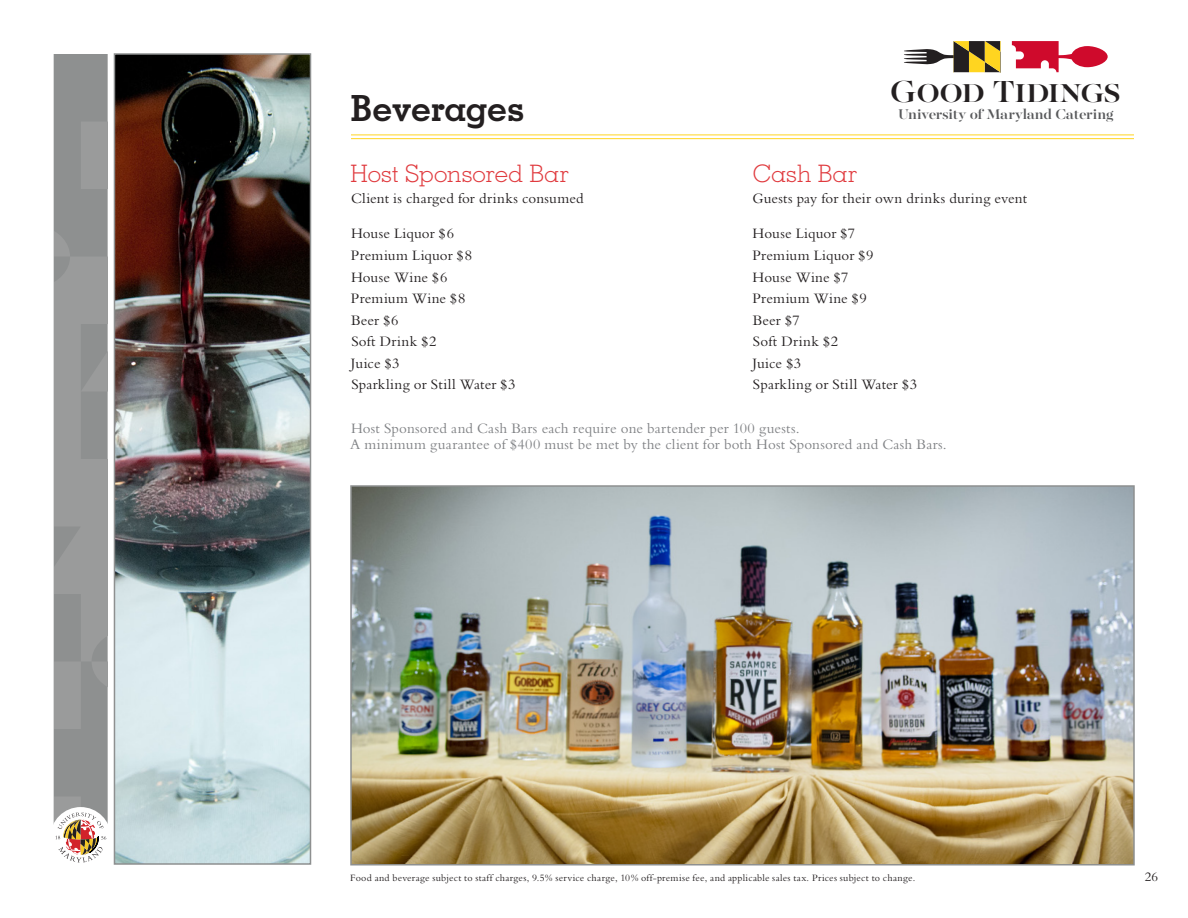
<style>
.page{position:relative;width:1188px;height:918px;background:#fff}
.page>*{position:absolute;margin:0;border:0;box-sizing:border-box;transform-origin:0 0}
.t1{font:700 36px "Memphis LT Std";letter-spacing:-.015em;color:#231f20}
.t2{font:500 33.9px "Majesti Banner";letter-spacing:-.02em;color:#231f20}
.t3{font:300 24px "Memphis LT Std";letter-spacing:.005em;color:#e03a3e}
.t4{font:500 15.6px "Majesti Banner";letter-spacing:-.01em;color:#58595b}
.t5{font:15px/21.6px "Bembo";letter-spacing:.01em;color:#231f20}
.t6{font:15px/16.5px "Bembo";letter-spacing:.01em;color:#808285}
.t7{font:13.5px "Bembo";color:#231f20}
.t8{font:10.2px "Bembo";letter-spacing:.025em;color:#231f20}
</style>
<div class="page">
<img style="left:117px;top:56px;width:191px;height:806px">
<div style="left:114px;top:53px;width:197px;height:812px;border:2px solid #8e9090"></div>
<svg style="left:54px;top:59px;width:54px;height:804px;background:#989898"></svg>
<hr style="left:351px;top:135px;width:783px;height:1px;background:#ffd420">
<hr style="left:351px;top:138px;width:783px;height:1px;background:#ffd420">
<svg style="left:1012px;top:41px;width:96px;height:31px"></svg>
<svg style="left:904px;top:41px;width:96px;height:31px"></svg>
<img style="left:353px;top:488px;width:779px;height:375px">
<div style="left:350px;top:485px;width:785px;height:381px;border:2px solid #8e9090"></div>
<h2 class="t2" style="left:890px;top:69px;width:232px">GOOD TIDINGS</h2>
<p class="t4" style="left:898px;top:104px;width:217px">University of Maryland Catering</p>
<h1 class="t1" style="left:351px;top:86px;width:176px">Beverages</h1>
<h3 class="t3" style="left:351px;top:159px;width:220px">Host Sponsored Bar</h3>
<p class="t5" style="left:351px;top:188px;width:234px">Client is charged for drinks consumed</p>
<p class="t5" style="left:351px;top:223px;width:166px">House Liquor $6<br>Premium Liquor $8<br>House Wine $6<br>Premium Wine $8<br>Beer $6<br>Soft Drink $2<br>Juice $3<br>Sparkling or Still Water $3</p>
<h3 class="t3" style="left:753px;top:159px;width:106px">Cash Bar</h3>
<p class="t5" style="left:753px;top:188px;width:276px">Guests pay for their own drinks during event</p>
<p class="t5" style="left:753px;top:223px;width:166px">House Liquor $7<br>Premium Liquor $9<br>House Wine $7<br>Premium Wine $9<br>Beer $7<br>Soft Drink $2<br>Juice $3<br>Sparkling or Still Water $3</p>
<p class="t6" style="left:350px;top:420px;width:598px">Host Sponsored and Cash Bars each require one bartender per 100 guests.<br>A minimum guarantee of $400 must be met by the client for both Host Sponsored and Cash Bars.</p>
<p class="t8" style="left:350px;top:872px;width:567px">Food and beverage subject to staff charges, 9.5% service charge, 10% off-premise fee, and applicable sales tax. Prices subject to change.</p>
<p class="t7" style="left:1145px;top:869px;width:15px">26</p>
</div>
